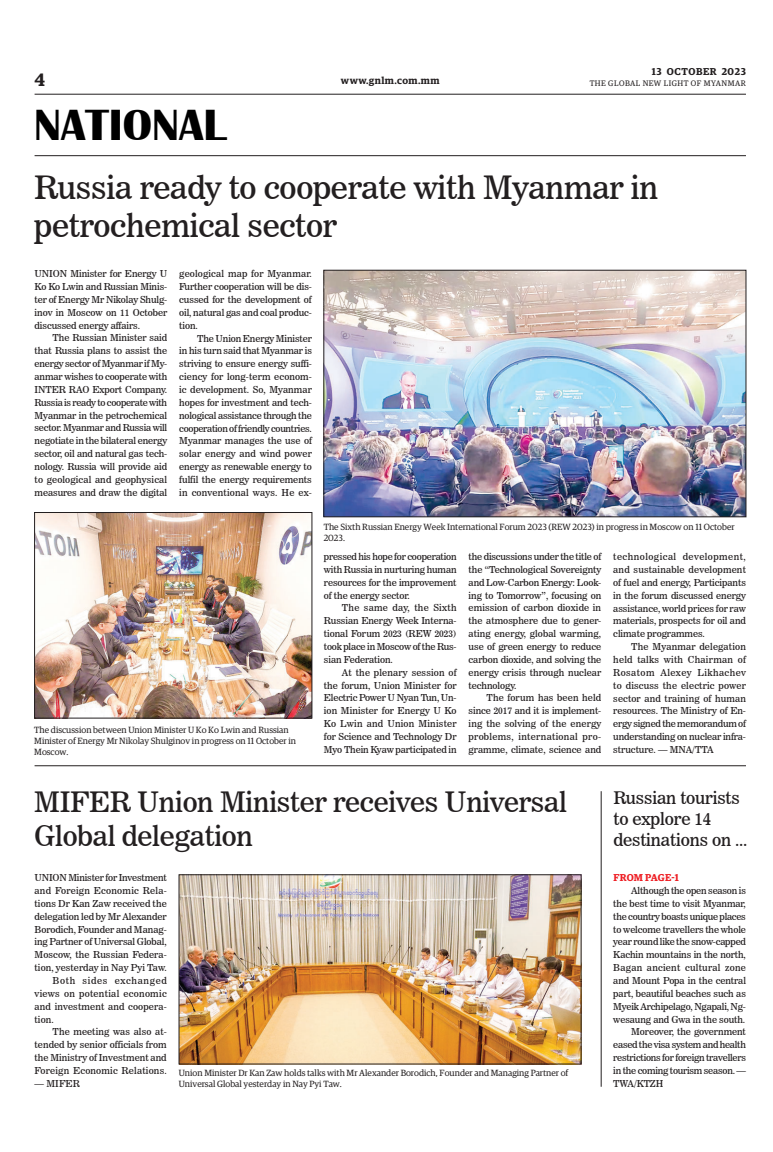
<style>
.page{position:relative;width:773px;height:1152px;background:#fff}
.page>*{position:absolute;margin:0;border:0;box-sizing:border-box;transform-origin:0 0}
.t1{font:700 45px "Britannic";color:#000}
._4_Clm_Head{font:32px/38.4px "News 706 BT Roman C";letter-spacing:-.01em;color:#231f20}
._3_Clm_Head{font:28px/33.6px "News 706 BT Roman C";letter-spacing:-.01em;color:#231f20}
.t2{font:600 18px "Guardian Egyp";color:#231f20}
._4_Clm_Head-2{font:17.3px/20.7px "News 706 BT Roman C";letter-spacing:-.01em;color:#231f20}
.t3{font:600 10px "Guardian Egyp";letter-spacing:.055em;color:#231f20}
.Spill_Style{font:600 10px "Guardian Egyp";letter-spacing:.01em;color:#ee1d23}
._2nd_Body{font:9.5px/12.9px "News 706 BT Roman C";letter-spacing:-.01em;color:#231f20;text-align:justify}
.Normal_Para{font:9.5px/12.9px "News 706 BT Roman C";letter-spacing:-.005em;color:#231f20;text-align:justify}
.t4{font:9px/10.8px "Guardian Egyp";color:#231f20}
.t5{font:8px "Guardian Egyp";letter-spacing:.06em;color:#231f20}
</style>
<div class="page">
<hr style="left:35px;top:94px;width:711px;height:1px;background:#231f20">
<hr style="left:35px;top:155px;width:711px;height:1px;background:#231f20">
<img style="left:36px;top:514px;width:274px;height:202px">
<div style="left:34px;top:512px;width:278px;height:206px;border:1px solid #231f20"></div>
<img style="left:326px;top:272px;width:418px;height:243px">
<div style="left:324px;top:270px;width:422px;height:247px;border:1px solid #231f20"></div>
<hr style="left:35px;top:766px;width:711px;height:1px;background:#231f20">
<img style="left:181px;top:877px;width:398px;height:185px">
<hr style="left:601px;top:791px;width:1px;height:296px;background:#231f20">
<h3 class="t2" style="left:35px;top:67px;width:12px">4</h3>
<h1 class="t1" style="left:34px;top:100px;width:193px">NATIONAL</h1>
<p class="t3" style="left:652px;top:64px;width:95px">13 OCTOBER 2023</p>
<p class="t3" style="left:341px;top:73px;width:100px">www.gnlm.com.mm</p>
<p class="t5" style="left:589px;top:78px;width:158px">THE GLOBAL NEW LIGHT OF MYANMAR</p>
<p class="_4_Clm_Head" style="left:34px;top:168px;width:625px">Russia ready to cooperate with Myanmar in petrochemical sector</p>
<p class="Normal_Para" style="left:35px;top:267px;width:134px">UNION Minister for Energy U Ko Ko Lwin and Russian Minis&shy;ter of Energy Mr Nikolay Shulg&shy;inov in Moscow on 11 October discussed energy affairs.</p>
<p class="_2nd_Body" style="left:35px;top:332px;width:134px;text-indent:18px">The Russian Minister said that Russia plans to assist the energy sector of Myanmar if My&shy;anmar wishes to cooperate with INTER RAO Export Company.<br>Russia is ready to cooperate with Myanmar in the petrochemical sector. Myanmar and Russia will negotiate in the bilateral energy sector, oil and natural gas tech&shy;nology. Russia will provide aid to geological and geophysical measures and draw the digital</p>
<p class="_2nd_Body" style="left:179px;top:267px;width:134px">geological map for Myanmar.<br>Further cooperation will be dis&shy;cussed for the development of oil, natural gas and coal produc&shy;tion.</p>
<p class="_2nd_Body" style="left:179px;top:332px;width:134px;text-indent:18px">The Union Energy Minister in his turn said that Myanmar is striving to ensure energy suffi&shy;ciency for long-term econom&shy;ic development. So, Myanmar hopes for investment and tech&shy;nological assistance through the cooperation of friendly countries.<br>Myanmar manages the use of solar energy and wind power energy as renewable energy to fulfil the energy requirements in conventional ways. He ex-</p>
<p class="t4" style="left:34px;top:724px;width:263px">The discussion between Union Minister U Ko Ko Lwin and Russian<br>Minister of Energy Mr Nikolay Shulginov in progress on 11 October in<br>Moscow.</p>
<p class="t4" style="left:324px;top:521px;width:412px">The Sixth Russian Energy Week International Forum 2023 (REW 2023) in progress in Moscow on 11 October<br>2023.</p>
<p class="_2nd_Body" style="left:324px;top:550px;width:134px">pressed his hope for cooperation with Russia in nurturing human resources for the improvement of the energy sector.</p>
<p class="_2nd_Body" style="left:324px;top:602px;width:134px;text-indent:18px">The same day, the Sixth Russian Energy Week Interna&shy;tional Forum 2023 (REW 2023) took place in Moscow of the Rus&shy;sian Federation.</p>
<p class="_2nd_Body" style="left:324px;top:666px;width:134px;text-indent:18px">At the plenary session of the forum, Union Minister for Electric Power U Nyan Tun, Un&shy;ion Minister for Energy U Ko Ko Lwin and Union Minister for Science and Technology Dr Myo Thein Kyaw participated in</p>
<p class="_2nd_Body" style="left:468px;top:550px;width:134px">the discussions under the title of the “Technological Sovereignty and Low-Carbon Energy: Look&shy;ing to Tomorrow”, focusing on emission of carbon dioxide in the atmosphere due to gener&shy;ating energy, global warming, use of green energy to reduce carbon dioxide, and solving the energy crisis through nuclear technology.</p>
<p class="_2nd_Body" style="left:468px;top:692px;width:134px;text-indent:18px">The forum has been held since 2017 and it is implement&shy;ing the solving of the energy problems, international pro&shy;gramme, climate, science and</p>
<p class="_2nd_Body" style="left:613px;top:550px;width:134px">technological development, and sustainable development of fuel and energy, Participants in the forum discussed energy assistance, world prices for raw materials, prospects for oil and climate programmes.</p>
<p class="_2nd_Body" style="left:613px;top:640px;width:134px;text-indent:18px">The Myanmar delegation held talks with Chairman of Rosatom Alexey Likhachev to discuss the electric power sector and training of human resources. The Ministry of En&shy;ergy signed the memorandum of understanding on nuclear infra&shy;structure. — MNA/TTA</p>
<p class="_3_Clm_Head" style="left:34px;top:786px;width:534px">MIFER Union Minister receives Universal<br>Global delegation</p>
<p class="Normal_Para" style="left:35px;top:871px;width:134px">UNION Minister for Investment and Foreign Economic Rela&shy;tions Dr Kan Zaw received the delegation led by Mr Alexander Borodich, Founder and Manag&shy;ing Partner of Universal Global, Moscow, the Russian Federa&shy;tion, yesterday in Nay Pyi Taw.</p>
<p class="_2nd_Body" style="left:35px;top:974px;width:134px;text-indent:18px">Both sides exchanged views on potential economic and investment and coopera&shy;tion.</p>
<p class="_2nd_Body" style="left:35px;top:1026px;width:134px;text-indent:18px">The meeting was also at&shy;tended by senior officials from the Ministry of Investment and Foreign Economic Relations.</p>
<p class="_2nd_Body" style="left:35px;top:1077px;width:47px">— MIFER</p>
<p class="t4" style="left:179px;top:1067px;width:391px">Union Minister Dr Kan Zaw holds talks with Mr Alexander Borodich, Founder and Managing Partner of<br>Universal Global yesterday in Nay Pyi Taw.</p>
<p class="_4_Clm_Head-2" style="left:613px;top:788px;width:135px">Russian tourists to explore 14 destinations on ...</p>
<p class="Spill_Style" style="left:613px;top:870px;width:67px">FROM PAGE-1</p>
<p class="_2nd_Body" style="left:613px;top:884px;width:134px;text-indent:18px">Although the open season is the best time to visit Myanmar, the country boasts unique places to welcome travellers the whole year round like the snow-capped Kachin mountains in the north, Bagan ancient cultural zone and Mount Popa in the central part, beautiful beaches such as Myeik Archipelago, Ngapali, Ng&shy;wesaung and Gwa in the south.</p>
<p class="_2nd_Body" style="left:613px;top:1026px;width:134px;text-indent:18px">Moreover, the government eased the visa system and health restrictions for foreign travellers in the coming tourism season. — TWA/KTZH</p>
</div>
